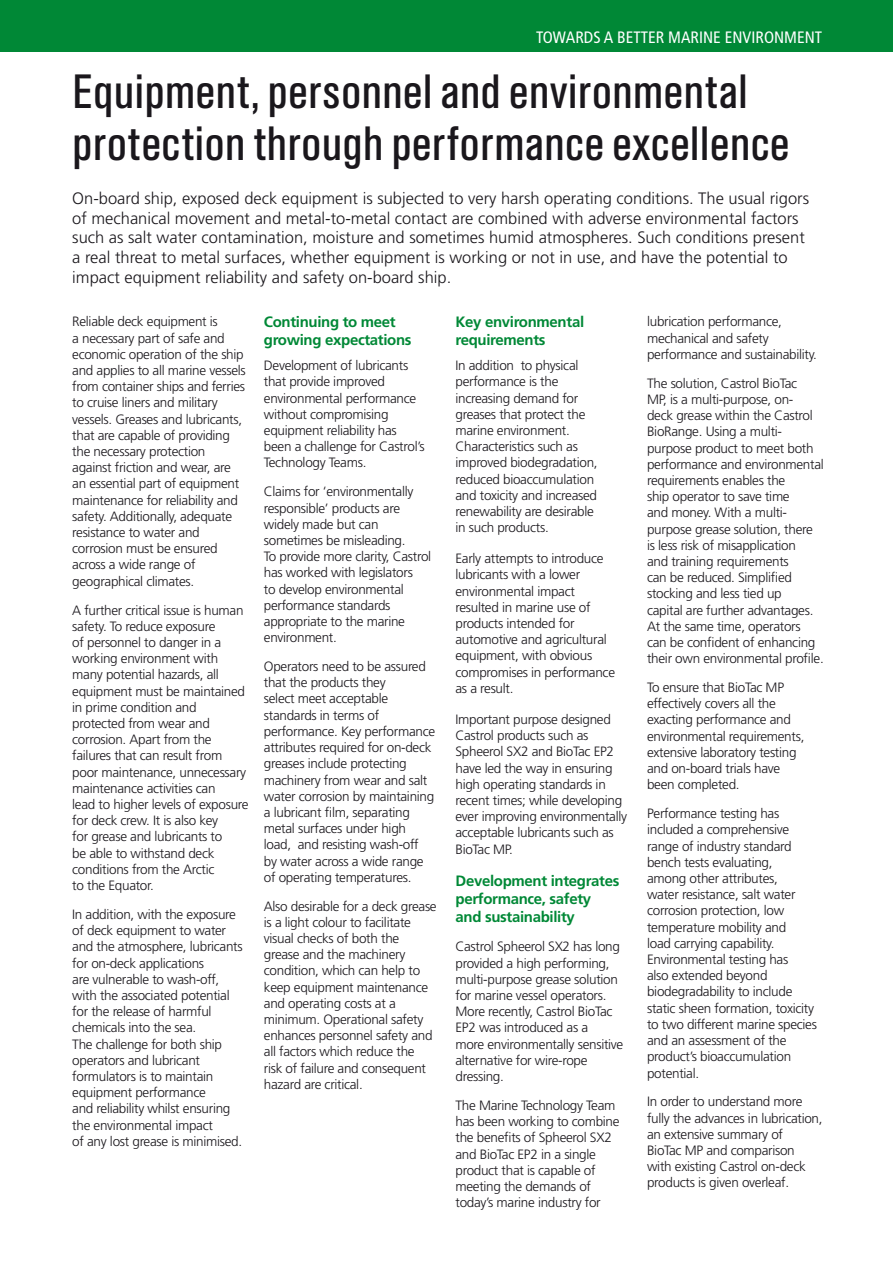
<style>
.page{position:relative;width:893px;height:1263px;background:#fff}
.page>*{position:absolute;margin:0;border:0;box-sizing:border-box;transform-origin:0 0}
.t1{font:43.5px/52.2px "Castrol Sans Con";color:#1a171c}
.t2{font:300 16.5px/19.8px "Frutiger";color:#1a171c}
.t3{font:condensed 16.5px "Frutiger";color:#fff}
.t4{font:700 15px/18px "Frutiger";letter-spacing:-.02em;color:#008836}
.t5{font:300 13.5px/16.2px "Frutiger";letter-spacing:-.02em;color:#1a171c}
</style>
<div class="page">
<div style="left:0;top:0;width:893px;height:51px;background:#008836"></div>
<p class="t3" style="left:536px;top:27px;width:287px">TOWARDS A BETTER MARINE ENVIRONMENT</p>
<h1 class="t1" style="left:72px;top:65px;width:719px">Equipment, personnel and environmental protection through performance excellence</h1>
<p class="t2" style="left:72px;top:188px;width:738px">On-board ship, exposed deck equipment is subjected to very harsh operating conditions. The usual rigors of mechanical movement and metal-to-metal contact are combined with adverse environmental factors such as salt water contamination, moisture and sometimes humid atmospheres. Such conditions present a real threat to metal surfaces, whether equipment is working or not in use, and have the potential to impact equipment reliability and safety on-board ship.</p>
<p class="t5" style="left:72px;top:314px;width:175px">Reliable deck equipment is<br>a necessary part of safe and economic operation of the ship and applies to all marine vessels from container ships and ferries to cruise liners and military vessels. Greases and lubricants, that are capable of providing the necessary protection against friction and wear, are an essential part of equipment maintenance for reliability and safety. Additionally, adequate resistance to water and corrosion must be ensured across a wide range of geographical climates.</p>
<p class="t5" style="left:72px;top:602px;width:178px">A further critical issue is human safety. To reduce exposure<br>of personnel to danger in a working environment with many potential hazards, all equipment must be maintained in prime condition and protected from wear and corrosion. Apart from the failures that can result from poor maintenance, unnecessary maintenance activities can<br>lead to higher levels of exposure for deck crew. It is also key<br>for grease and lubricants to<br>be able to withstand deck conditions from the Arctic<br>to the Equator.</p>
<p class="t5" style="left:72px;top:906px;width:172px">In addition, with the exposure of deck equipment to water and the atmosphere, lubricants for on-deck applications<br>are vulnerable to wash-off, with the associated potential for the release of harmful chemicals into the sea.<br>The challenge for both ship operators and lubricant formulators is to maintain equipment performance<br>and reliability whilst ensuring the environmental impact<br>of any lost grease is minimised.</p>
<p class="t5" style="left:647px;top:313px;width:171px">lubrication performance, mechanical and safety performance and sustainability.</p>
<p class="t5" style="left:647px;top:375px;width:178px">The solution, Castrol BioTac<br>MP, is a multi-purpose, on-<br>deck grease within the Castrol<br>BioRange. Using a multi&shy;purpose product to meet both performance and environmental requirements enables the<br>ship operator to save time<br>and money. With a multi&shy;purpose grease solution, there is less risk of misapplication<br>and training requirements<br>can be reduced. Simplified stocking and less tied up<br>capital are further advantages.<br>At the same time, operators<br>can be confident of enhancing their own environmental profile.</p>
<p class="t5" style="left:647px;top:679px;width:159px">To ensure that BioTac MP effectively covers all the exacting performance and environmental requirements, extensive laboratory testing and on-board trials have been completed.</p>
<p class="t5" style="left:647px;top:805px;width:171px">Performance testing has included a comprehensive range of industry standard bench tests evaluating,<br>among other attributes,<br>water resistance, salt water corrosion protection, low temperature mobility and<br>load carrying capability.<br>Environmental testing has<br>also extended beyond biodegradability to include static sheen formation, toxicity to two different marine species and an assessment of the product’s bioaccumulation potential.</p>
<p class="t5" style="left:647px;top:1094px;width:177px">In order to understand more fully the advances in lubrication, an extensive summary of<br>BioTac MP and comparison with existing Castrol on-deck products is given overleaf.</p>
<p class="t4" style="left:455px;top:313px;width:130px">Key environmental requirements</p>
<p class="t5" style="left:455px;top:357px;width:144px">In addition to physical performance is the increasing demand for greases that protect the marine environment.<br>Characteristics such as improved biodegradation, reduced bioaccumulation and toxicity and increased renewability are desirable in such products.</p>
<p class="t5" style="left:455px;top:550px;width:161px">Early attempts to introduce lubricants with a lower environmental impact resulted in marine use of products intended for automotive and agricultural equipment, with obvious compromises in performance as a result.</p>
<p class="t5" style="left:455px;top:711px;width:173px">Important purpose designed<br>Castrol products such as<br>Spheerol SX2 and BioTac EP2 have led the way in ensuring high operating standards in recent times; while developing ever improving environmentally acceptable lubricants such as<br>BioTac MP.</p>
<p class="t4" style="left:455px;top:872px;width:165px">Development integrates performance, safety and sustainability</p>
<p class="t5" style="left:455px;top:938px;width:169px">Castrol Spheerol SX2 has long provided a high performing, multi-purpose grease solution for marine vessel operators.<br>More recently, Castrol BioTac<br>EP2 was introduced as a<br>more environmentally sensitive alternative for wire-rope dressing.</p>
<p class="t5" style="left:455px;top:1097px;width:166px">The Marine Technology Team has been working to combine the benefits of Spheerol SX2 and BioTac EP2 in a single product that is capable of meeting the demands of today’s marine industry for</p>
<p class="t4" style="left:264px;top:313px;width:149px">Continuing to meet growing expectations</p>
<p class="t5" style="left:264px;top:357px;width:162px">Development of lubricants that provide improved environmental performance without compromising equipment reliability has been a challenge for Castrol’s<br>Technology Teams.</p>
<p class="t5" style="left:264px;top:483px;width:169px">Claims for ‘environmentally responsible’ products are widely made but can sometimes be misleading.<br>To provide more clarity, Castrol has worked with legislators<br>to develop environmental performance standards appropriate to the marine environment.</p>
<p class="t5" style="left:264px;top:658px;width:173px">Operators need to be assured that the products they<br>select meet acceptable standards in terms of performance. Key performance attributes required for on-deck greases include protecting machinery from wear and salt water corrosion by maintaining a lubricant film, separating metal surfaces under high load, and resisting wash-off by water across a wide range of operating temperatures.</p>
<p class="t5" style="left:264px;top:898px;width:174px">Also desirable for a deck grease is a light colour to facilitate visual checks of both the grease and the machinery condition, which can help to keep equipment maintenance and operating costs at a minimum. Operational safety enhances personnel safety and all factors which reduce the<br>risk of failure and consequent hazard are critical.</p>
</div>
